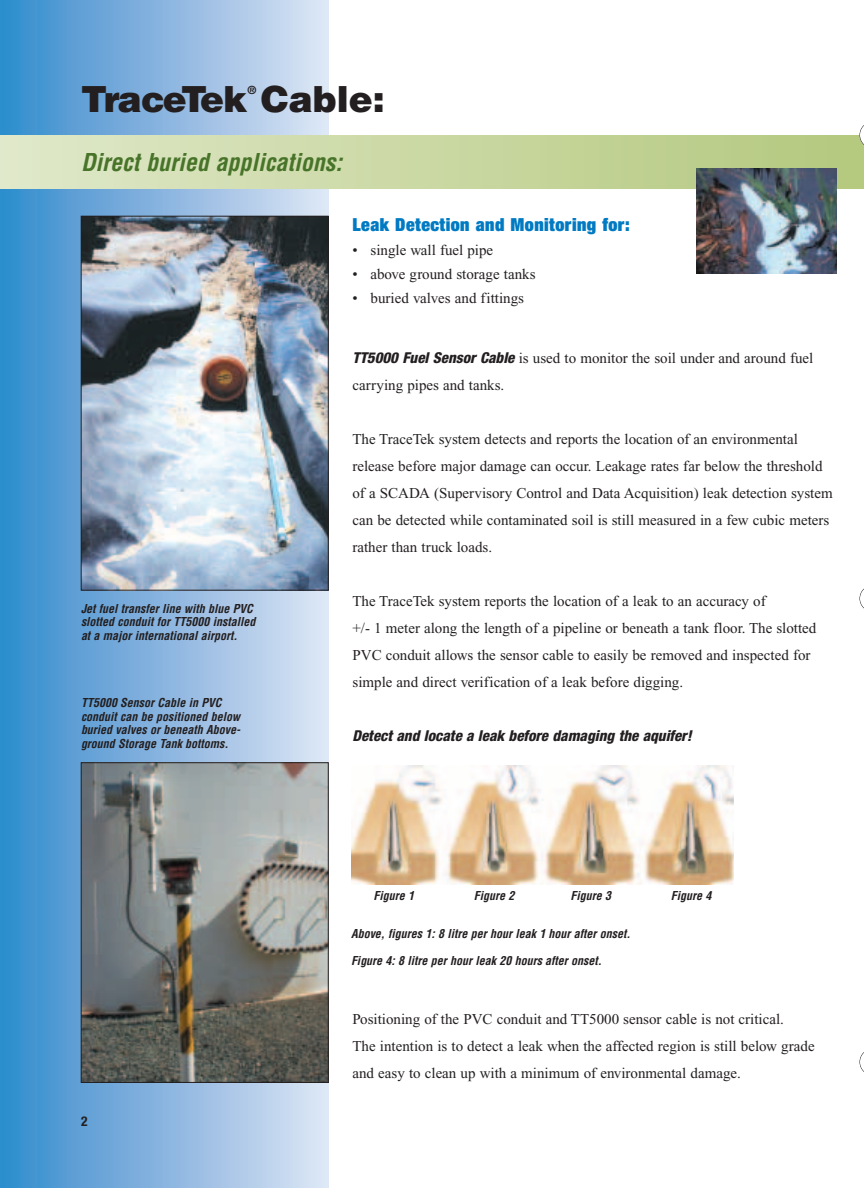
<style>
.page{position:relative;width:864px;height:1188px;background:#fff}
.page>*{position:absolute;margin:0;border:0;box-sizing:border-box;transform-origin:0 0}
.t1{font:900 36px "Helvetica";letter-spacing:-.02em;color:#231f20}
.t2{font:italic 700 condensed 24px "Helvetica";color:#48742a}
.t3{font:900 expanded 18px "Helvetica Neue";letter-spacing:.025em;color:#007ac2}
.t4{font:15px/27px "Times New Roman";color:#231f20}
.t5{font:italic 800 condensed 15px "Helvetica Neue";color:#231f20}
.t6{font:700 condensed 13.5px "Helvetica Neue";color:#231f20}
.t7{font:italic 700 condensed 12px/13.5px "Helvetica";color:#231f20}
.t8{font:900 11.25px "Helvetica";color:#231f20}
.s1{font-family:"Helvetica Neue";font-weight:800;font-style:italic;font-stretch:condensed}
</style>
<div class="page">
<div style="left:0;top:0;width:328px;height:1188px;background:linear-gradient(to right,#3289cb,#dee2f2)"></div>
<img style="left:83px;top:765px;width:243px;height:316px">
<div style="left:81px;top:763px;width:247px;height:320px;border:1px solid #231f20"></div>
<div style="left:0;top:135px;width:864px;height:54px;background:linear-gradient(to right,#e0e8ca,#b4c87d)"></div>
<svg style="left:860px;top:588px;width:4px;height:21px"></svg>
<svg style="left:860px;top:1052px;width:4px;height:20px"></svg>
<svg style="left:860px;top:125px;width:4px;height:23px"></svg>
<img style="left:83px;top:218px;width:243px;height:370px">
<div style="left:81px;top:216px;width:247px;height:374px;border:1px solid #231f20"></div>
<img style="left:351px;top:765px;width:383px;height:119px">
<img style="left:696px;top:168px;width:141px;height:105px">
<h1 class="t1" style="left:81px;top:86px;width:305px">TraceTek Cable:</h1>
<p class="t8" style="left:248px;top:86px;width:10px">®</p>
<h2 class="t2" style="left:81px;top:153px;width:263px">Direct buried applications:</h2>
<p class="t3" style="left:352px;top:218px;width:279px">Leak Detection and Monitoring for:</p>
<p class="t4" style="left:352px;top:238px;width:142px">• single wall fuel pipe</p>
<p class="t4" style="left:352px;top:262px;width:185px">• above ground storage tanks</p>
<p class="t4" style="left:352px;top:286px;width:173px">• buried valves and fittings</p>
<p class="t7" style="left:81px;top:603px;width:176px">Jet fuel transfer line with blue PVC slotted conduit for TT5000 installed at a major international airport.</p>
<p class="t7" style="left:81px;top:697px;width:161px">TT5000 Sensor Cable in PVC conduit can be positioned below buried valves or beneath Above&shy;ground Storage Tank bottoms.</p>
<p class="t4" style="left:352px;top:346px;width:462px"><span class="s1">TT5000 Fuel Sensor Cable</span> is used to monitor the soil under and around fuel carrying pipes and tanks.</p>
<p class="t4" style="left:352px;top:427px;width:482px">The TraceTek system detects and reports the location of an environmental release before major damage can occur. Leakage rates far below the threshold of a SCADA (Supervisory Control and Data Acquisition) leak detection system can be detected while contaminated soil is still measured in a few cubic meters rather than truck loads.</p>
<p class="t4" style="left:352px;top:589px;width:465px">The TraceTek system reports the location of a leak to an accuracy of<br>+/- 1 meter along the length of a pipeline or beneath a tank floor. The slotted PVC conduit allows the sensor cable to easily be removed and inspected for simple and direct verification of a leak before digging.</p>
<p class="t5" style="left:352px;top:730px;width:341px">Detect and locate a leak before damaging the aquifer!</p>
<p class="t7" style="left:373px;top:890px;width:42px">Figure 1</p>
<p class="t7" style="left:474px;top:890px;width:42px">Figure 2</p>
<p class="t7" style="left:571px;top:890px;width:42px">Figure 3</p>
<p class="t7" style="left:671px;top:890px;width:42px">Figure 4</p>
<p class="t7" style="left:351px;top:928px;width:281px">Above, figures 1: 8 litre per hour leak 1 hour after onset.</p>
<p class="t7" style="left:351px;top:955px;width:252px">Figure 4: 8 litre per hour leak 20 hours after onset.</p>
<p class="t6" style="left:81px;top:1116px;width:8px">2</p>
<p class="t4" style="left:352px;top:1007px;width:464px">Positioning of the PVC conduit and TT5000 sensor cable is not critical.<br>The intention is to detect a leak when the affected region is still below grade and easy to clean up with a minimum of environmental damage.</p>
</div>
